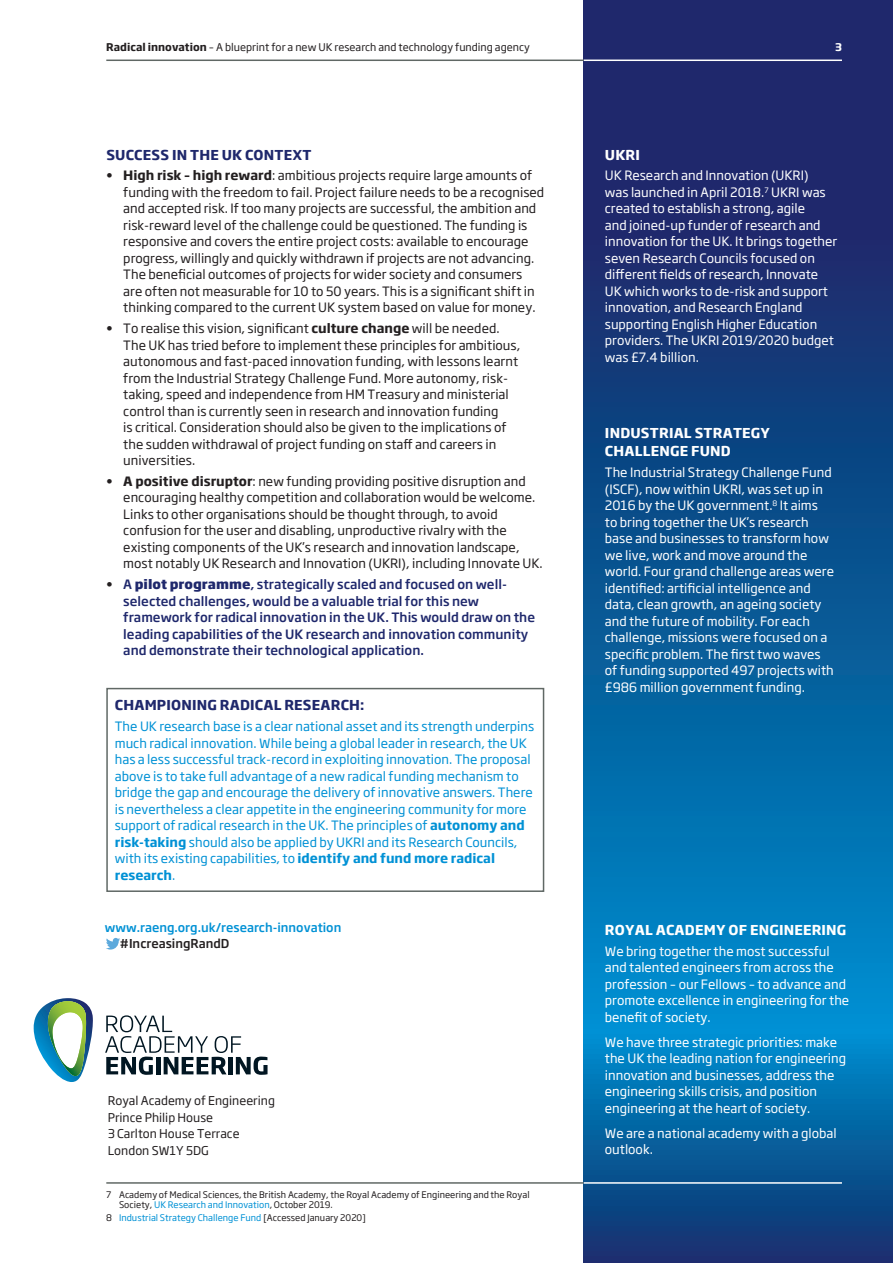
<style>
.page{position:relative;width:893px;height:1263px;background:#fff}
.page>*{position:absolute;margin:0;border:0;box-sizing:border-box;transform-origin:0 0}
.t1{font:700 13.5px/18px "Soho Gothic Pro";letter-spacing:.015em;color:#fff}
.t2{font:700 13.5px "Soho Gothic Pro";letter-spacing:.015em;color:#1f286c}
.t3{font:12.75px/16.5px "Soho Gothic Pro";color:#231f20}
.t4{font:12.75px/16.5px "Soho Gothic Pro";color:#fff}
.t5{font:12.75px/16.5px "Soho Gothic Pro";color:#0091d5}
.t6{font:500 12.75px/16.5px "Soho Gothic Pro";color:#1f286c}
.t7{font:500 12.15px "Soho Gothic Pro";color:#0091d5}
.t8{font:500 12.15px "Soho Gothic Pro";color:#231f20}
.t9{font:12px "Soho Gothic Pro";color:#231f20}
.t10{font:10.5px "Soho Gothic Pro";color:#231f20}
.t11{font:700 10.5px "Soho Gothic Pro";color:#fff}
.t12{font:9px/10.5px "Soho Gothic Pro";color:#231f20}
.t13{font:9px "Soho Gothic Pro";color:#0091d5}
.s1{font-weight:700}
.s2{font-weight:400;color:#231f20}
.s3{font-weight:800}
.s4{color:#0091d5}
.s5{color:#231f20}
</style>
<div class="page">
<div style="left:106px;top:688px;width:438px;height:204px;border:2px solid #606865"></div>
<svg style="left:584px;top:0;width:309px;height:1263px;background:#0c5292"></svg>
<hr style="left:584px;top:1182px;width:258px;height:2px;background:#fff">
<hr style="left:584px;top:60px;width:258px;height:1px;background:#fff">
<hr style="left:106px;top:60px;width:478px;height:1px;background:#606865">
<hr style="left:106px;top:1182px;width:478px;height:2px;background:#606865">
<svg style="left:106px;top:938px;width:14px;height:11px"></svg>
<img style="left:33px;top:998px;width:235px;height:84px">
<p class="t10" style="left:106px;top:39px;width:425px"><span class="s1">Radical innovation</span> – A blueprint for a new UK research and technology funding agency</p>
<p class="t11" style="left:835px;top:39px;width:8px">3</p>
<h2 class="t2" style="left:106px;top:144px;width:207px">SUCCESS IN THE UK CONTEXT</h2>
<p class="t3" style="left:123px;top:167px;width:422px;text-indent:-17px">• <span class="s1">High risk – high reward</span>: ambitious projects require large amounts of funding with the freedom to fail. Project failure needs to be a recognised and accepted risk. If too many projects are successful, the ambition and risk-reward level of the challenge could be questioned. The funding is responsive and covers the entire project costs: available to encourage progress, willingly and quickly withdrawn if projects are not advancing.<br>The beneficial outcomes of projects for wider society and consumers are often not measurable for 10 to 50 years. This is a significant shift in thinking compared to the current UK system based on value for money.</p>
<p class="t3" style="left:123px;top:319px;width:398px;text-indent:-17px">• To realise this vision, significant <span class="s1">culture change</span> will be needed.<br>The UK has tried before to implement these principles for ambitious, autonomous and fast-paced innovation funding, with lessons learnt from the Industrial Strategy Challenge Fund. More autonomy, risk&shy;taking, speed and independence from HM Treasury and ministerial control than is currently seen in research and innovation funding<br>is critical. Consideration should also be given to the implications of the sudden withdrawal of project funding on staff and careers in universities.</p>
<p class="t3" style="left:123px;top:472px;width:421px;text-indent:-17px">• <span class="s1">A positive disruptor</span>: new funding providing positive disruption and encouraging healthy competition and collaboration would be welcome.<br>Links to other organisations should be thought through, to avoid confusion for the user and disabling, unproductive rivalry with the existing components of the UK’s research and innovation landscape, most notably UK Research and Innovation (UKRI), including Innovate UK.</p>
<p class="t6" style="left:123px;top:575px;width:413px;text-indent:-17px"><span class="s2">•</span> A <span class="s3">pilot programme</span>, strategically scaled and focused on well&shy;selected challenges, would be a valuable trial for this new framework for radical innovation in the UK. This would draw on the leading capabilities of the UK research and innovation community and demonstrate their technological application.</p>
<h3 class="t2" style="left:115px;top:695px;width:251px">CHAMPIONING RADICAL RESEARCH:</h3>
<p class="t5" style="left:115px;top:717px;width:421px">The UK research base is a clear national asset and its strength underpins much radical innovation. While being a global leader in research, the UK has a less successful track-record in exploiting innovation. The proposal above is to take full advantage of a new radical funding mechanism to bridge the gap and encourage the delivery of innovative answers. There is nevertheless a clear appetite in the engineering community for more support of radical research in the UK. The principles of <span class="s1">autonomy and risk-taking</span> should also be applied by UKRI and its Research Councils, with its existing capabilities, to <span class="s1">identify and fund more radical research</span>.</p>
<p class="t7" style="left:105px;top:918px;width:238px">www.raeng.org.uk/research-innovation</p>
<p class="t8" style="left:120px;top:934px;width:111px">#IncreasingRandD</p>
<p class="t9" style="left:108px;top:1091px;width:169px">Royal Academy of Engineering</p>
<p class="t9" style="left:108px;top:1108px;width:107px">Prince Philip House</p>
<p class="t9" style="left:108px;top:1124px;width:133px">3 Carlton House Terrace</p>
<p class="t9" style="left:108px;top:1141px;width:102px">London SW1Y 5DG</p>
<p class="t12" style="left:119px;top:1189px;width:412px;text-indent:-13px">7 Academy of Medical Sciences, the British Academy, the Royal Academy of Engineering and the Royal<br>Society, <span class="s4">UK Research and Innovation</span>, October 2019.</p>
<p class="t13" style="left:106px;top:1210px;width:261px"><span class="s5">8</span> Industrial Strategy Challenge Fund <span class="s5">[Accessed January 2020]</span></p>
<h3 class="t1" style="left:605px;top:145px;width:37px">UKRI</h3>
<p class="t4" style="left:605px;top:167px;width:234px">UK Research and Innovation (UKRI)<br>was launched in April 2018.<sup>7</sup> UKRI was created to establish a strong, agile<br>and joined-up funder of research and innovation for the UK. It brings together seven Research Councils focused on different fields of research, Innovate UK which works to de-risk and support innovation, and Research England supporting English Higher Education providers. The UKRI 2019/2020 budget was £7.4 billion.</p>
<h3 class="t1" style="left:605px;top:423px;width:167px">INDUSTRIAL STRATEGY<br>CHALLENGE FUND</h3>
<p class="t4" style="left:605px;top:463px;width:231px">The Industrial Strategy Challenge Fund (ISCF), now within UKRI, was set up in 2016 by the UK government.<sup>8</sup> It aims<br>to bring together the UK’s research base and businesses to transform how we live, work and move around the world. Four grand challenge areas were identified: artificial intelligence and data, clean growth, an ageing society and the future of mobility. For each challenge, missions were focused on a specific problem. The first two waves of funding supported 497 projects with £986 million government funding.</p>
<h3 class="t1" style="left:605px;top:920px;width:243px">ROYAL ACADEMY OF ENGINEERING</h3>
<p class="t4" style="left:605px;top:942px;width:246px">We bring together the most successful and talented engineers from across the profession – our Fellows – to advance and promote excellence in engineering for the benefit of society.</p>
<p class="t4" style="left:605px;top:1033px;width:243px">We have three strategic priorities: make the UK the leading nation for engineering innovation and businesses, address the engineering skills crisis, and position engineering at the heart of society.</p>
<p class="t4" style="left:605px;top:1124px;width:233px">We are a national academy with a global outlook.</p>
</div>
